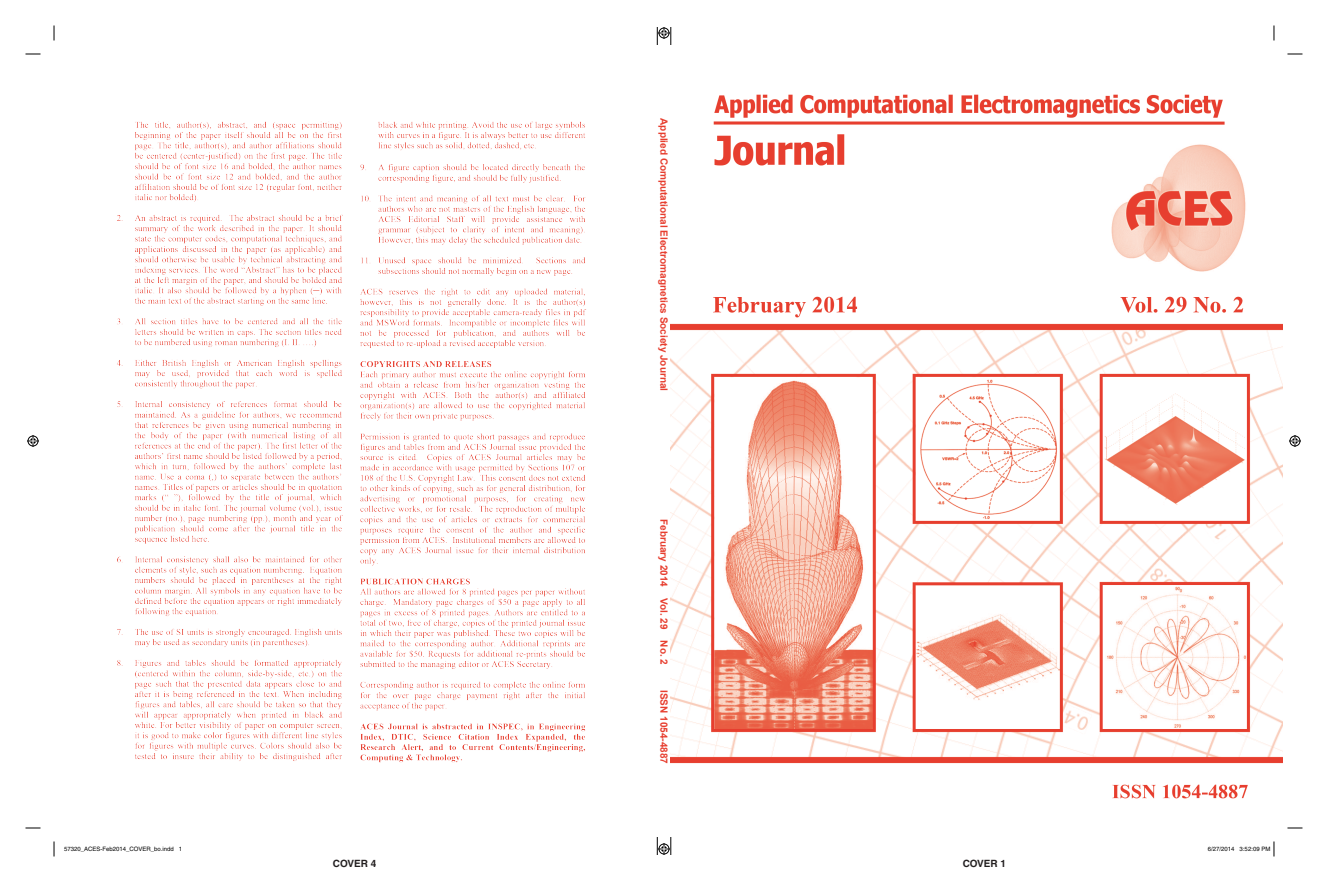
<style>
.page{position:relative;width:1328px;height:882px;background:#fff}
.page>*{position:absolute;margin:0;border:0;box-sizing:border-box;transform-origin:0 0}
.t1{font:700 10px "Arial";color:#e73e2f}
.t2{font:700 10px "Helvetica";color:#231f20}
.t3{font:6px "Helvetica";color:#000}
</style>
<div class="page">
<img style="left:670px;top:94px;width:612px;height:705px">
<img style="left:117px;top:121px;width:469px;height:642px">
<svg style="left:26px;top:53px;width:14px;height:2px"></svg>
<svg style="left:1287px;top:53px;width:15px;height:2px"></svg>
<svg style="left:26px;top:827px;width:14px;height:2px"></svg>
<svg style="left:1287px;top:827px;width:15px;height:2px"></svg>
<svg style="left:53px;top:26px;width:2px;height:14px"></svg>
<svg style="left:53px;top:842px;width:2px;height:14px"></svg>
<svg style="left:1273px;top:26px;width:1px;height:14px"></svg>
<svg style="left:657px;top:27px;width:14px;height:18px"></svg>
<svg style="left:657px;top:837px;width:14px;height:18px"></svg>
<svg style="left:27px;top:435px;width:12px;height:12px"></svg>
<svg style="left:1289px;top:435px;width:11px;height:12px"></svg>
<svg style="left:1273px;top:842px;width:1px;height:14px"></svg>
<p class="t1" style="left:670px;top:118px;width:274px;rotate:90deg">Applied Computational Electromagnetics Society Journal</p>
<p class="t1" style="left:670px;top:519px;width:147px;rotate:90deg">February 2014 Vol. 29 No. 2</p>
<p class="t1" style="left:670px;top:690px;width:75px;rotate:90deg">ISSN 1054-4887</p>
<p class="t3" style="left:64px;top:845px;width:120px">57320_ACES-Feb2014_COVER_bo.indd 1</p>
<p class="t3" style="left:1208px;top:845px;width:64px">6/27/2014 3:52:09 PM</p>
<p class="t2" style="left:333px;top:858px;width:45px">COVER 4</p>
<p class="t2" style="left:962px;top:858px;width:45px">COVER 1</p>
</div>
